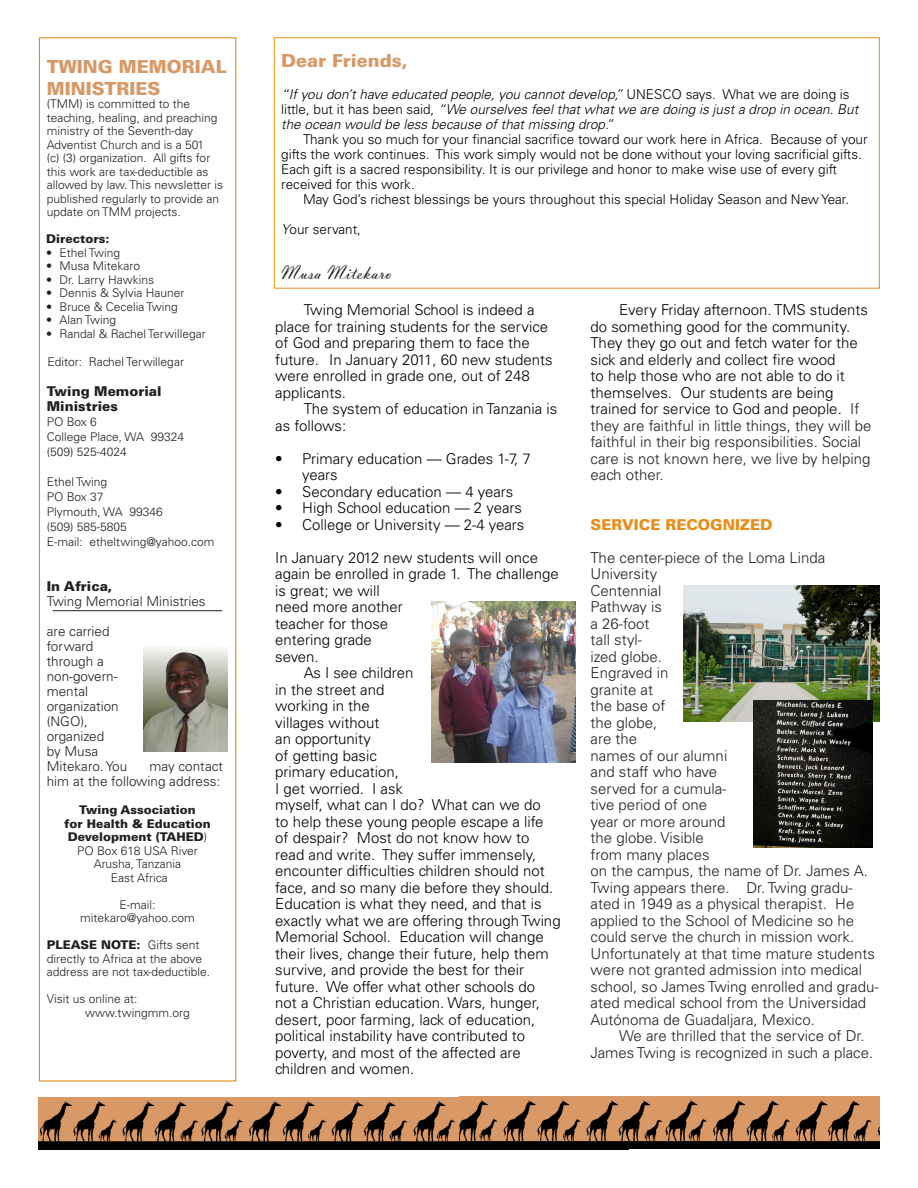
<style>
.page{position:relative;width:918px;height:1188px;background:#fff}
.page>*{position:absolute;margin:0;border:0;box-sizing:border-box;transform-origin:0 0}
.t1{font:italic 21px "Vladimir Script";color:#231f20}
.t2{font:900 18px/21.6px "Univers LT Std";color:#d89966}
.t3{font:300 15px/16.5px "Univers LT Std";color:#000}
.t4{font:300 15px/16.5px "Univers LT Std";color:#231f20}
.t5{font:900 15px "Univers LT Std";color:#e58e19}
.t6{font:300 13.5px/15px "Univers LT Std";color:#000}
.t7{font:italic 300 13.5px/15px "Univers LT Std";color:#000}
.t8{font:300 13.5px/15px "Univers LT Std";color:#231f20}
.t9{font:900 13.5px/15px "Univers LT Std";color:#231f20}
.t10{font:300 12px/13.5px "Univers LT Std";color:#231f20}
.t11{font:900 12px "Univers LT Std";color:#231f20}
.s1{font-weight:300}
.s2{font-weight:900}
.s3{font-style:normal}
.s4{font-style:italic}
.s5{color:#231f20}
</style>
<div class="page">
<div style="left:39px;top:37px;width:197px;height:1045px;border:1px solid #e58e19"></div>
<hr style="left:53px;top:610px;width:169px;height:1px;background:#231f20">
<img style="left:38px;top:1097px;width:422px;height:52px">
<img style="left:460px;top:1097px;width:420px;height:52px">
<img style="left:143px;top:647px;width:84px;height:105px">
<img style="left:432px;top:602px;width:143px;height:161px">
<img style="left:684px;top:585px;width:195px;height:137px">
<img style="left:754px;top:701px;width:119px;height:146px">
<p class="t2" style="left:47px;top:56px;width:181px">TWING MEMORIAL<br>MINISTRIES</p>
<p class="t10" style="left:47px;top:97px;width:178px">(TMM) is committed to the teaching, healing, and preaching ministry of the Seventh-day<br>Adventist Church and is a 501<br>(c) (3) organization. All gifts for this work are tax-deductible as allowed by law. This newsletter is published regularly to provide an update on TMM projects.</p>
<p class="t11" style="left:46px;top:231px;width:65px">Directors:</p>
<p class="t10" style="left:46px;top:246px;width:76px">• Ethel Twing</p>
<p class="t10" style="left:46px;top:259px;width:96px">• Musa Mitekaro</p>
<p class="t10" style="left:46px;top:273px;width:110px">• Dr. Larry Hawkins</p>
<p class="t10" style="left:46px;top:286px;width:140px">• Dennis &amp; Sylvia Hauner</p>
<p class="t10" style="left:46px;top:300px;width:133px">• Bruce &amp; Cecelia Twing</p>
<p class="t10" style="left:46px;top:313px;width:72px">• Alan Twing</p>
<p class="t10" style="left:46px;top:327px;width:161px">• Randal &amp; Rachel Terwillegar</p>
<p class="t10" style="left:48px;top:355px;width:138px">Editor: Rachel Terwillegar</p>
<p class="t9" style="left:47px;top:384px;width:116px">Twing Memorial<br>Ministries</p>
<p class="t10" style="left:47px;top:415px;width:52px">PO Box 6</p>
<p class="t10" style="left:47px;top:430px;width:139px">College Place, WA 99324</p>
<p class="t10" style="left:47px;top:445px;width:82px">(509) 525-4024</p>
<p class="t10" style="left:47px;top:475px;width:62px">Ethel Twing</p>
<p class="t10" style="left:47px;top:490px;width:58px">PO Box 37</p>
<p class="t10" style="left:47px;top:505px;width:118px">Plymouth, WA 99346</p>
<p class="t10" style="left:47px;top:520px;width:82px">(509) 585-5805</p>
<p class="t10" style="left:47px;top:535px;width:169px">E-mail: etheltwing@yahoo.com</p>
<p class="t9" style="left:47px;top:579px;width:67px">In Africa,</p>
<p class="t8" style="left:47px;top:594px;width:160px">Twing Memorial Ministries</p>
<p class="t8" style="left:47px;top:624px;width:82px">are carried forward through a non-govern&shy;mental organization (NGO), organized<br>by Musa<br>Mitekaro. You</p>
<p class="t8" style="left:47px;top:759px;width:178px;text-align:right">may contact<br>him at the following address:</p>
<p class="t11" style="left:79px;top:802px;width:118px">Twing Association</p>
<p class="t11" style="left:64px;top:816px;width:148px">for Health &amp; Education</p>
<p class="t11" style="left:68px;top:829px;width:141px">Development (TAHED<span class="s1">)</span></p>
<p class="t10" style="left:77px;top:844px;width:122px">PO Box 618 USA River</p>
<p class="t10" style="left:94px;top:857px;width:89px">Arusha, Tanzania</p>
<p class="t10" style="left:111px;top:871px;width:59px">East Africa</p>
<p class="t10" style="left:120px;top:898px;width:37px">E-mail:</p>
<p class="t10" style="left:80px;top:911px;width:116px">mitekaro@yahoo.com</p>
<p class="t10" style="left:47px;top:938px;width:165px"><span class="s2">PLEASE NOTE:</span> Gifts sent directly to Africa at the above address are not tax-deductible.</p>
<p class="t10" style="left:47px;top:992px;width:92px">Visit us online at:</p>
<p class="t10" style="left:85px;top:1006px;width:106px">www.twingmm.org</p>
<p class="t2" style="left:281px;top:50px;width:128px">Dear Friends,</p>
<p class="t7" style="left:281px;top:87px;width:578px">“If you don’t have educated people, you cannot develop,” <span class="s3">UNESCO says. What we are doing is little, but it has been said,</span> “We ourselves feel that what we are doing is just a drop in ocean. But the ocean would be less because of that missing drop.”</p>
<p class="t6" style="left:281px;top:132px;width:588px;text-indent:22px">Thank you so much for your financial sacrifice toward our work here in Africa. Because of your gifts the work continues. This work simply would not be done without your loving sacrificial gifts.<br>Each gift is a sacred responsibility. It is our privilege and honor to make wise use of every gift received for this work.</p>
<p class="t6" style="left:303px;top:192px;width:548px">May God’s richest blessings be yours throughout this special Holiday Season and New Year.</p>
<p class="t6" style="left:281px;top:222px;width:81px"><span class="s4">Y</span>our servant,</p>
<p class="t1" style="left:281px;top:260px;width:120px">MusaMitekaro</p>
<p class="t3" style="left:275px;top:302px;width:279px;text-indent:28px">Twing Memorial School is indeed a place for training students for the service of God and preparing them to face the future. In January 2011, 60 new students were enrolled in grade one, out of 248 applicants.</p>
<p class="t3" style="left:275px;top:401px;width:284px;text-indent:28px">The system of education in Tanzania is as follows:</p>
<p class="t3" style="left:302px;top:450px;width:230px;text-indent:-27px">• Primary education — Grades 1-7, 7 years</p>
<p class="t3" style="left:275px;top:483px;width:240px">• Secondary education — 4 years</p>
<p class="t3" style="left:275px;top:500px;width:248px">• High School education — 2 years</p>
<p class="t3" style="left:275px;top:516px;width:251px">• College or University — 2-4 years</p>
<p class="t3" style="left:275px;top:549px;width:285px">In January 2012 new students will once again be enrolled in grade 1. The challenge is great; we will<br>need more another<br>teacher for those<br>entering grade<br>seven.</p>
<p class="t3" style="left:275px;top:665px;width:287px;text-indent:28px">As I see children<br>in the street and<br>working in the<br>villages without<br>an opportunity<br>of getting basic<br>primary education,<br>I get worried. I ask<br>myself, what can I do? What can we do<br>to help these young people escape a life<br>of despair? Most do not know how to read and write. They suffer immensely, encounter difficulties children should not face, and so many die before they should.<br>Education is what they need, and that is exactly what we are offering through Twing<br>Memorial School. Education will change their lives, change their future, help them survive, and provide the best for their future. We offer what other schools do not a Christian education. Wars, hunger, desert, poor farming, lack of education, political instability have contributed to poverty, and most of the affected are children and women.</p>
<p class="t3" style="left:591px;top:302px;width:282px;text-indent:28px">Every Friday afternoon. TMS students do something good for the community.<br>They they go out and fetch water for the sick and elderly and collect fire wood<br>to help those who are not able to do it themselves. Our students are being trained for service to God and people. <span class="s5">If they are faithful in little things, they will be faithful in their big responsibilities. Social care is not known here, we live by helping each other.</span></p>
<p class="t5" style="left:591px;top:515px;width:184px">SERVICE RECOGNIZED</p>
<p class="t4" style="left:591px;top:549px;width:289px">The center-piece of the Loma Linda<br>University<br>Centennial<br>Pathway is<br>a 26-foot<br>tall styl-<br>ized globe.<br>Engraved in<br>granite at<br>the base of<br>the globe,<br>are the<br>names of our alumni<br>and staff who have<br>served for a cumula-<br>tive period of one<br>year or more around<br>the globe. Visible<br>from many places<br>on the campus, the name of Dr. James A.<br>Twing appears there. Dr. Twing gradu&shy;ated in 1949 as a physical therapist. He applied to the School of Medicine so he could serve the church in mission work.<br>Unfortunately at that time mature students were not granted admission into medical school, so James Twing enrolled and gradu&shy;ated medical school from the Universidad<br>Autónoma de Guadaljara, Mexico.</p>
<p class="t4" style="left:591px;top:1028px;width:284px;text-indent:28px">We are thrilled that the service of Dr.<br>James Twing is recognized in such a place.</p>
</div>
